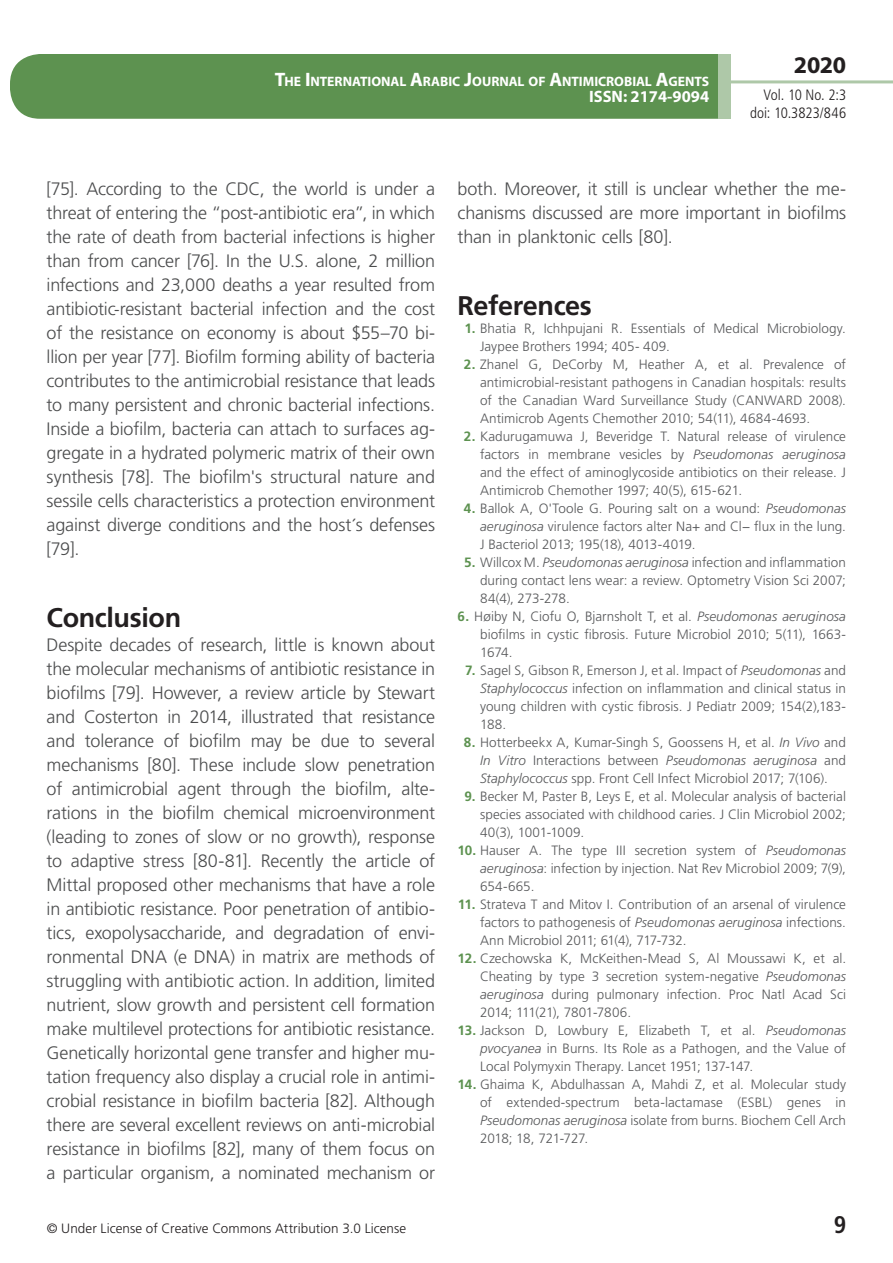
<style>
.page{position:relative;width:893px;height:1263px;background:#fff}
.page>*{position:absolute;margin:0;border:0;box-sizing:border-box;transform-origin:0 0}
.t1{font:700 27px "Frutiger LT Std";letter-spacing:-.015em;color:#231f20}
.t2{font:700 24px "Myriad Pro";color:#231f20}
.t3{font:700 condensed 24px "Frutiger LT Std";color:#231f20}
.t4{font:300 18px/24px "Frutiger LT Std";letter-spacing:-.01em;color:#4b4c4d;text-align:justify}
.t5{font:700 16.5px "Myriad Pro";color:#fff}
.t6{font:300 condensed 15px/18px "Frutiger LT Std";color:#231f20;text-align:right}
.t7{font:700 13.65px "Myriad Pro";color:#fff}
.t8{font:300 13.5px/18px "Frutiger LT Std";letter-spacing:.005em;color:#57585a;text-align:justify}
.t9{font:300 13.5px "Frutiger LT Std";letter-spacing:.005em;color:#231f20}
.s1{font-size:19.5px}
.s2{font-family:"Calibri";font-weight:400}
.s3{font-weight:700;color:#5d9250}
.s4{font-style:italic}
</style>
<div class="page">
<div style="left:10px;top:54px;width:775px;height:65px;background:#5d9250;border-radius:30px"></div>
<div style="left:732px;top:0;width:161px;height:157px;background:#fff"></div>
<hr style="left:730px;top:80px;width:163px;height:3px;background:#aec8a8">
<div style="left:718px;top:54px;width:13px;height:65px;background:#aec8a8"></div>
<p class="t7" style="left:275px;top:72px;width:436px"><span class="s1">T</span>HE <span class="s1">I</span>NTERNATIONAL <span class="s1">A</span>RABIC <span class="s1">J</span>OURNAL OF <span class="s1">A</span>NTIMICROBIAL <span class="s1">A</span>GENTS</p>
<p class="t5" style="left:589px;top:86px;width:122px">ISSN: 2174-9094</p>
<h2 class="t2" style="left:794px;top:49px;width:54px">2020</h2>
<p class="t6" style="left:750px;top:86px;width:98px">Vol. 10 No. 2:3 doi: 10.3823/846</p>
<p class="t4" style="left:47px;top:177px;width:390px">[75]. According to the CDC, the world is under a threat of entering the “post-antibiotic era”, in which the rate of death from bacterial infections is higher than from cancer [76]. In the U.S. alone, 2 million infections and 23,000 deaths a year resulted from antibiotic<span class="s2">-</span>resistant bacterial infection and the cost of the resistance on economy is about $55–70 bi&shy;llion per year [77]. Biofilm forming ability of bacteria contributes to the antimicrobial resistance that leads to many persistent and chronic bacterial infections.<br>Inside a biofilm, bacteria can attach to surfaces ag&shy;gregate in a hydrated polymeric matrix of their own synthesis [78]. The biofilm's structural nature and sessile cells characteristics a protection environment against diverge conditions and the host<span class="s2">´</span>s defenses [79].</p>
<h1 class="t1" style="left:47px;top:602px;width:136px">Conclusion</h1>
<p class="t4" style="left:47px;top:633px;width:390px">Despite decades of research, little is known about the molecular mechanisms of antibiotic resistance in biofilms [79]. However, a review article by Stewart and Costerton in 2014, illustrated that resistance and tolerance of biofilm may be due to several mechanisms [80]. These include slow penetration of antimicrobial agent through the biofilm, alte&shy;rations in the biofilm chemical microenvironment (leading to zones of slow or no growth), response to adaptive stress [80-81]. Recently the article of Mittal proposed other mechanisms that have a role in antibiotic resistance. Poor penetration of antibio&shy;tics, exopolysaccharide, and degradation of envi&shy;ronmental DNA (e DNA) in matrix are methods of struggling with antibiotic action. In addition, limited nutrient, slow growth and persistent cell formation make multilevel protections for antibiotic resistance.<br>Genetically horizontal gene transfer and higher mu&shy;tation frequency also display a crucial role in antimi&shy;crobial resistance in biofilm bacteria [82]. Although there are several excellent reviews on anti-microbial resistance in biofilms [82], many of them focus on a particular organism, a nominated mechanism or</p>
<h3 class="t4" style="left:458px;top:177px;width:390px">both. Moreover, it still is unclear whether the me&shy;chanisms discussed are more important in biofilms than in planktonic cells [80].</h3>
<h1 class="t1" style="left:458px;top:290px;width:136px">References</h1>
<p class="t8" style="left:480px;top:319px;width:367px;text-indent:-16px"><span class="s3">1.</span> Bhatia R, Ichhpujani R. Essentials of Medical Microbiology.<br>Jaypee Brothers 1994; 405- 409.</p>
<p class="t8" style="left:480px;top:355px;width:367px;text-indent:-16px"><span class="s3">2.</span> Zhanel G, DeCorby M, Heather A, et al. Prevalence of antimicrobial-resistant pathogens in Canadian hospitals: results of the Canadian Ward Surveillance Study (CANWARD 2008).<br>Antimicrob Agents Chemother 2010; 54(11), 4684-4693.</p>
<p class="t8" style="left:480px;top:427px;width:367px;text-indent:-16px"><span class="s3">2.</span> Kadurugamuwa J, Beveridge T. Natural release of virulence factors in membrane vesicles by <span class="s4">Pseudomonas aeruginosa </span>and the effect of aminoglycoside antibiotics on their release. J Antimicrob Chemother 1997; 40(5), 615-621.</p>
<p class="t8" style="left:480px;top:499px;width:367px;text-indent:-16px"><span class="s3">4.</span> Ballok A, O'Toole G. Pouring salt on a wound: <span class="s4">Pseudomonas aeruginosa</span> virulence factors alter Na+ and Cl− flux in the lung.<br>J Bacteriol 2013; 195(18), 4013-4019.</p>
<p class="t8" style="left:480px;top:553px;width:367px;text-indent:-16px"><span class="s3">5.</span> Willcox M. <span class="s4">Pseudomonas aeruginosa</span> infection and inflammation during contact lens wear: a review. Optometry Vision Sci 2007; 84(4), 273-278.</p>
<p class="t8" style="left:480px;top:607px;width:367px;text-indent:-23px"><span class="s3">6.</span> Høiby N, Ciofu O, Bjarnsholt T, et al. <span class="s4">Pseudomonas aeruginosa </span>biofilms in cystic fibrosis. Future Microbiol 2010; 5(11), 1663- 1674.</p>
<p class="t8" style="left:480px;top:661px;width:367px;text-indent:-15px"><span class="s3">7.</span> Sagel S, Gibson R, Emerson J, et al. Impact of <span class="s4">Pseudomonas</span> and <span class="s4">Staphylococcus</span> infection on inflammation and clinical status in young children with cystic fibrosis. J Pediatr 2009; 154(2),183- 188.</p>
<p class="t8" style="left:480px;top:733px;width:367px;text-indent:-16px"><span class="s3">8.</span> Hotterbeekx A, Kumar-Singh S, Goossens H, et al. <span class="s4">In Vivo</span> and <span class="s4">In Vitro</span> Interactions between <span class="s4">Pseudomonas aeruginosa</span> and <span class="s4">Staphylococcus</span> spp. Front Cell Infect Microbiol 2017; 7(106).</p>
<p class="t8" style="left:480px;top:787px;width:367px;text-indent:-16px"><span class="s3">9.</span> Becker M, Paster B, Leys E, et al. Molecular analysis of bacterial species associated with childhood caries. J Clin Microbiol 2002; 40(3), 1001-1009.</p>
<p class="t8" style="left:480px;top:841px;width:367px;text-indent:-23px"><span class="s3">10.</span> Hauser A. The type III secretion system of <span class="s4">Pseudomonas aeruginosa</span>: infection by injection. Nat Rev Microbiol 2009; 7(9), 654-665.</p>
<p class="t8" style="left:480px;top:895px;width:367px;text-indent:-22px"><span class="s3">11.</span> Strateva T and Mitov I. Contribution of an arsenal of virulence factors to pathogenesis of <span class="s4">Pseudomonas aeruginosa</span> infections.<br>Ann Microbiol 2011; 61(4), 717-732.</p>
<p class="t8" style="left:480px;top:949px;width:367px;text-indent:-23px"><span class="s3">12.</span> Czechowska K, McKeithen-Mead S, Al Moussawi K, et al.<br>Cheating by type 3 secretion system-negative <span class="s4">Pseudomonas aeruginosa</span> during pulmonary infection. Proc Natl Acad Sci 2014; 111(21), 7801-7806.</p>
<p class="t8" style="left:480px;top:1021px;width:367px;text-indent:-22px"><span class="s3">13.</span> Jackson D, Lowbury E, Elizabeth T, et al. <span class="s4">Pseudomonas pvocyanea</span> in Burns. Its Role as a Pathogen, and the Value of Local Polymyxin Therapy. Lancet 1951; 137-147.</p>
<p class="t8" style="left:480px;top:1075px;width:367px;text-indent:-23px"><span class="s3">14.</span> Ghaima K, Abdulhassan A, Mahdi Z, et al. Molecular study of extended-spectrum beta-lactamase (ESBL) genes in <span class="s4">Pseudomonas aeruginosa</span> isolate from burns. Biochem Cell Arch 2018; 18, 721-727.</p>
<p class="t9" style="left:47px;top:1220px;width:361px">© Under License of Creative Commons Attribution 3.0 License</p>
<h2 class="t3" style="left:834px;top:1210px;width:14px">9</h2>
</div>
